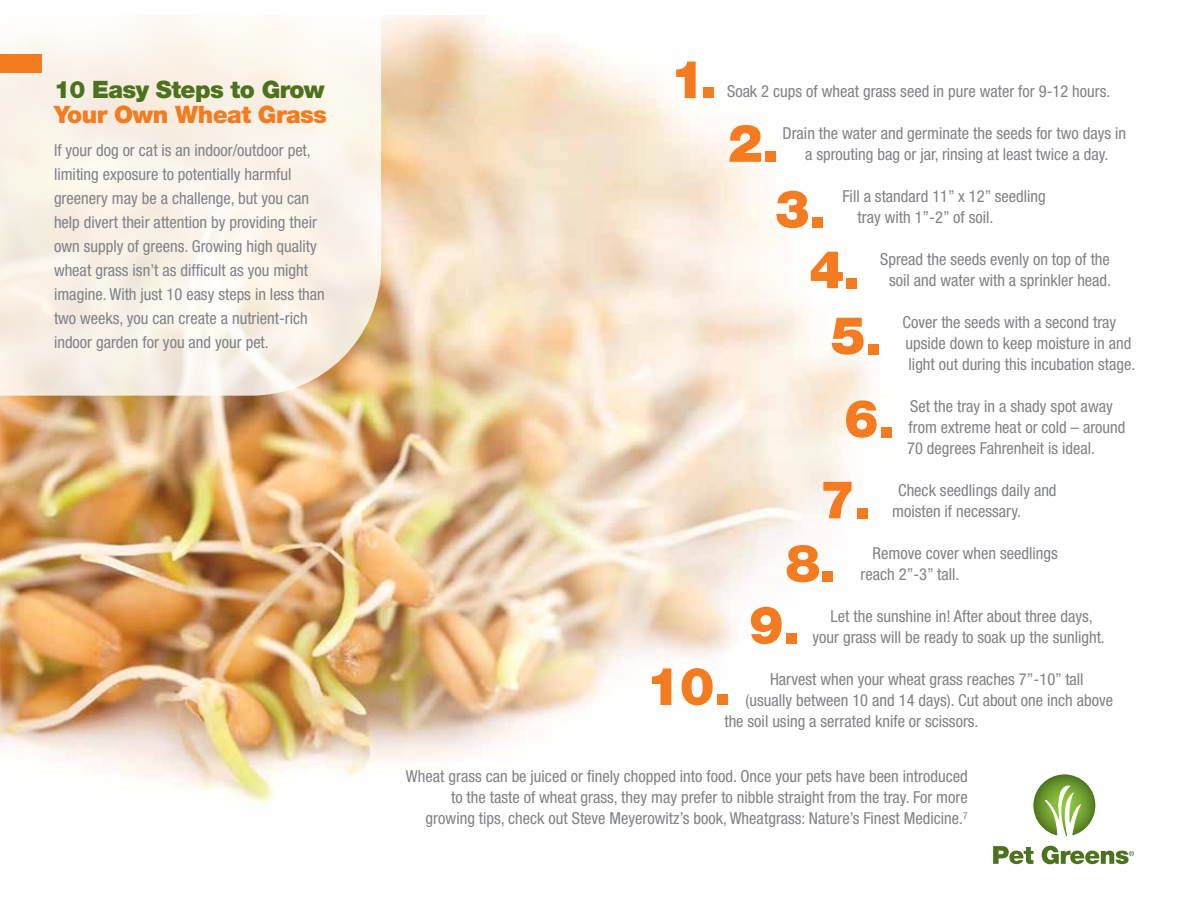
<style>
.page{position:relative;width:1188px;height:918px;background:#fff}
.page>*{position:absolute;margin:0;border:0;box-sizing:border-box;transform-origin:0 0}
.t1{font:900 52.5px/65.8px "Helvetica Neue";color:#f47b20;text-align:center}
.t2{font:900 24px "Helvetica Neue";letter-spacing:-.025em;color:#4c721d}
.t3{font:900 24px "Helvetica Neue";letter-spacing:-.025em;color:#f47b20}
.t4{font:condensed 16.5px/21px "Helvetica Neue";color:#808285}
</style>
<div class="page">
<img style="left:0;top:15px;width:871px;height:790px">
<svg style="left:0;top:15px;width:381px;height:381px;fill:#faf2e8"></svg>
<div style="left:0;top:54px;width:42px;height:18px;background:#f47b20"></div>
<svg style="left:1033px;top:774px;width:63px;height:62px"></svg>
<svg style="left:993px;top:846px;width:40px;height:18px"></svg>
<svg style="left:1042px;top:846px;width:92px;height:18px"></svg>
<h2 class="t2" style="left:54px;top:75px;width:272px">10 Easy Steps to Grow</h2>
<h2 class="t3" style="left:54px;top:101px;width:275px">Your Own Wheat Grass</h2>
<p class="t4" style="left:54px;top:138px;width:272px;line-height:24px">If your dog or cat is an indoor/outdoor pet, limiting exposure to potentially harmful greenery may be a challenge, but you can help divert their attention by providing their own supply of greens. Growing high quality wheat grass isn’t as difficult as you might imagine. With just 10 easy steps in less than two weeks, you can create a nutrient-rich indoor garden for you and your pet.</p>
<h1 class="t1" style="left:670px;top:46px;width:49px">1.</h1>
<p class="t4" style="left:727px;top:80px;width:385px">Soak 2 cups of wheat grass seed in pure water for 9-12 hours.</p>
<p class="t4" style="left:783px;top:122px;width:345px;text-align:center">Drain the water and germinate the seeds for two days in a sprouting bag or jar, rinsing at least twice a day.</p>
<p class="t4" style="left:858px;top:185px;width:190px;text-indent:-15px">Fill a standard 11” x 12” seedling tray with 1”-2” of soil.</p>
<p class="t4" style="left:880px;top:248px;width:233px;text-align:center">Spread the seeds evenly on top of the soil and water with a sprinkler head.</p>
<p class="t4" style="left:903px;top:311px;width:234px">Cover the seeds with a second tray upside down to keep moisture in and light out during this incubation stage.</p>
<p class="t4" style="left:907px;top:395px;width:220px">Set the tray in a shady spot away from extreme heat or cold – around<br>70 degrees Fahrenheit is ideal.</p>
<p class="t4" style="left:892px;top:479px;width:166px;text-indent:6px">Check seedlings daily and moisten if necessary.</p>
<p class="t4" style="left:861px;top:542px;width:199px;text-indent:12px">Remove cover when seedlings reach 2”-3” tall.</p>
<p class="t4" style="left:813px;top:605px;width:294px;text-align:center">Let the sunshine in! After about three days, your grass will be ready to soak up the sunlight.</p>
<p class="t4" style="left:770px;top:668px;width:315px">Harvest when your wheat grass reaches 7”-10” tall</p>
<p class="t4" style="left:746px;top:689px;width:369px">(usually between 10 and 14 days). Cut about one inch above</p>
<p class="t4" style="left:724px;top:710px;width:256px">the soil using a serrated knife or scissors.</p>
<h1 class="t1" style="left:775px;top:110px;width:53px;text-align:left;text-indent:-47px">2.<br>3.</h1>
<h1 class="t1" style="left:809px;top:236px;width:74px">4.<br>5.</h1>
<h1 class="t1" style="left:820px;top:378px;width:77px;line-height:81px">6.<br>7.</h1>
<h1 class="t1" style="left:785px;top:530px;width:53px">8.</h1>
<h1 class="t1" style="left:749px;top:592px;width:53px">9.</h1>
<h1 class="t1" style="left:646px;top:653px;width:87px">10.</h1>
<p class="t4" style="left:406px;top:766px;width:563px;text-align:right">Wheat grass can be juiced or finely chopped into food. Once your pets have been introduced to the taste of wheat grass, they may prefer to nibble straight from the tray. For more growing tips, check out Steve Meyerowitz’s book, Wheatgrass: Nature’s Finest Medicine.<sup>7</sup></p>
</div>
